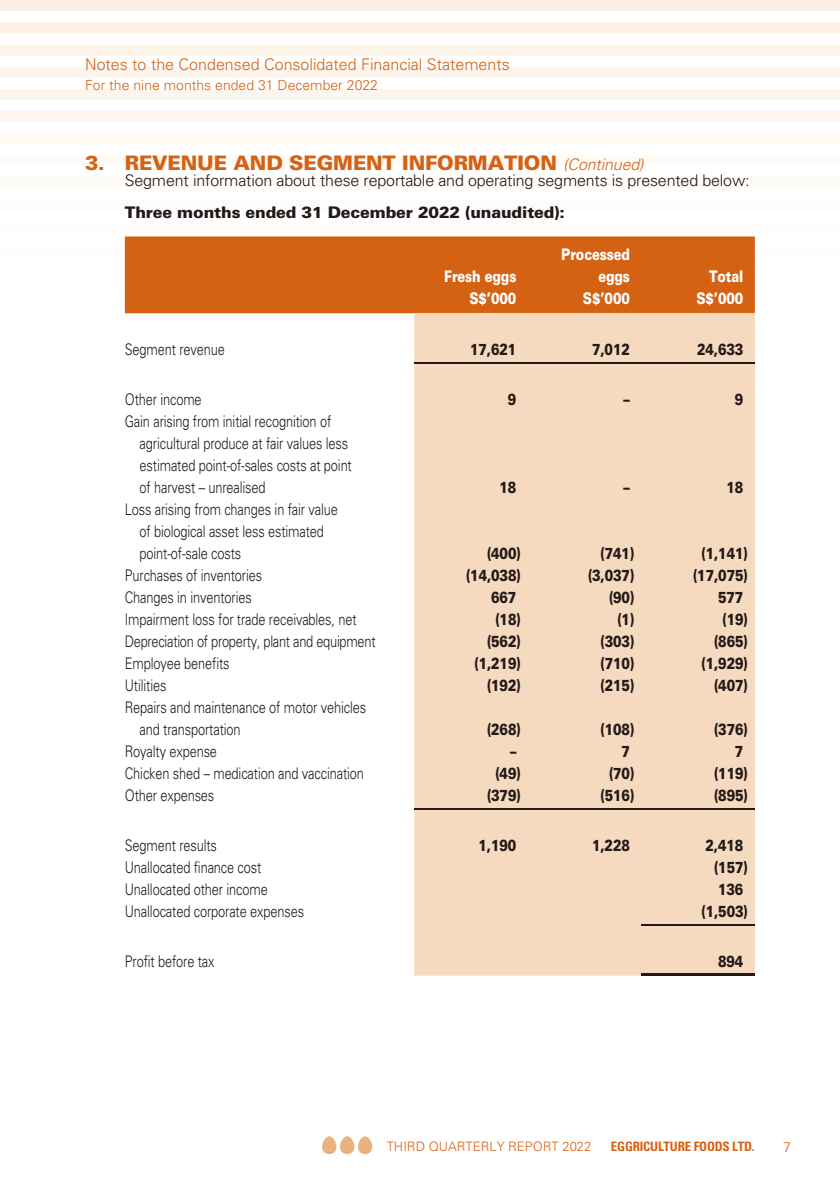
<style>
.page{position:relative;width:840px;height:1191px;background:#fff}
.page>*{position:absolute;margin:0;border:0;box-sizing:border-box;transform-origin:0 0}
.t1{font:900 20px "Univers LT Std";letter-spacing:-.01em;color:#d56113}
.t2{font:300 16px/22px "Univers LT Std";letter-spacing:-.01em;color:#231916;scale:.8 1}
.t3{font:900 16px "Univers LT Std";letter-spacing:-.01em;color:#231916;scale:.8 1}
.t4{font:300 16px "Univers LT Std";letter-spacing:-.01em;color:#231916}
.t5{font:300 16px "Univers LT Std";color:#d56113}
.t6{font:900 16px/22px "Univers LT Std";letter-spacing:-.01em;color:#fff;text-align:right;scale:.8 1}
.t7{font:900 16px "Univers LT Std";letter-spacing:-.01em;color:#231916}
.t8{font:300 14px "Univers LT Std";color:#d56113}
.t9{font:300 13px "Univers LT Std";color:#d56113}
.t10{font:700 condensed 13px "Univers LT Std";letter-spacing:-.015em;color:#d56113}
.s1{font-weight:300;font-style:italic;font-size:16px}
</style>
<div class="page">
<div style="left:0;top:23px;width:839px;height:10px;background:#fcf0e5"></div>
<div style="left:0;top:45px;width:839px;height:10px;background:#fcf3e9"></div>
<div style="left:0;top:67px;width:839px;height:10px;background:#fdf4ec"></div>
<div style="left:0;top:89px;width:839px;height:10px;background:#fdf6ee"></div>
<div style="left:0;top:111px;width:839px;height:10px;background:#fef8f1"></div>
<div style="left:0;top:134px;width:839px;height:10px;background:#fef8f3"></div>
<div style="left:0;top:156px;width:839px;height:10px;background:#fefaf6"></div>
<div style="left:0;top:178px;width:839px;height:10px;background:#fefbf7"></div>
<div style="left:0;top:200px;width:839px;height:10px;background:#fefcfa"></div>
<div style="left:0;top:222px;width:839px;height:10px;background:#fefdfb"></div>
<svg style="left:124px;top:311px;width:631px;height:10px"></svg>
<div style="left:0;top:0;width:839px;height:11px;background:#fbefe3"></div>
<div style="left:322px;top:1136px;width:14px;height:18px;background:#eab280;border-radius:7px"></div>
<div style="left:339px;top:1136px;width:15px;height:18px;background:#eab280;border-radius:7px"></div>
<div style="left:357px;top:1136px;width:15px;height:18px;background:#eab280;border-radius:7px"></div>
<div style="left:125px;top:236px;width:629px;height:77px;background:#d56113"></div>
<div style="left:414px;top:313px;width:340px;height:662px;background:#f5dac0"></div>
<hr style="left:414px;top:362px;width:340px;height:1px;background:#231916">
<hr style="left:414px;top:808px;width:340px;height:1px;background:#231916">
<hr style="left:641px;top:924px;width:113px;height:1px;background:#231916">
<hr style="left:641px;top:973px;width:113px;height:2px;background:#231916">
<p class="t5" style="left:85px;top:57px;width:426px">Notes to the Condensed Consolidated Financial Statements</p>
<p class="t8" style="left:85px;top:78px;width:294px">For the nine months ended 31 December 2022</p>
<p class="t1" style="left:85px;top:153px;width:559px">3. REVENUE AND SEGMENT INFORMATION <span class="s1">(Continued)</span></p>
<p class="t4" style="left:125px;top:172px;width:626px">Segment information about these reportable and operating segments is presented below:</p>
<p class="t7" style="left:125px;top:204px;width:441px">Three months ended 31 December 2022 (unaudited):</p>
<p class="t6" style="left:444px;top:266px;width:92px">Fresh eggs</p>
<p class="t6" style="left:561px;top:244px;width:87px">Processed eggs</p>
<p class="t6" style="left:708px;top:266px;width:44px">Total</p>
<p class="t6" style="left:469px;top:288px;width:60px">S$’000</p>
<p class="t6" style="left:582px;top:288px;width:60px">S$’000</p>
<p class="t6" style="left:696px;top:288px;width:60px">S$’000</p>
<p class="t2" style="left:125px;top:339px;width:126px">Segment revenue</p>
<p class="t3" style="left:470px;top:341px;width:59px">17,621</p>
<p class="t3" style="left:591px;top:341px;width:49px">7,012</p>
<p class="t3" style="left:696px;top:341px;width:59px">24,633</p>
<p class="t2" style="left:125px;top:389px;width:98px">Other income</p>
<p class="t3" style="left:507px;top:391px;width:12px">9</p>
<p class="t3" style="left:623px;top:391px;width:10px">–</p>
<p class="t3" style="left:734px;top:391px;width:12px">9</p>
<p class="t2" style="left:139px;top:411px;width:267px;text-indent:-15px">Gain arising from initial recognition of agricultural produce at fair values less estimated point-of-sales costs at point of harvest – unrealised</p>
<p class="t3" style="left:499px;top:479px;width:23px">18</p>
<p class="t3" style="left:623px;top:479px;width:10px">–</p>
<p class="t3" style="left:726px;top:479px;width:23px">18</p>
<p class="t2" style="left:139px;top:499px;width:249px;text-indent:-15px">Loss arising from changes in fair value of biological asset less estimated point-of-sale costs</p>
<p class="t3" style="left:487px;top:545px;width:44px">(400)</p>
<p class="t3" style="left:600px;top:545px;width:44px">(741)</p>
<p class="t3" style="left:701px;top:545px;width:59px">(1,141)</p>
<p class="t2" style="left:125px;top:565px;width:173px">Purchases of inventories</p>
<p class="t3" style="left:466px;top:567px;width:70px">(14,038)</p>
<p class="t3" style="left:587px;top:567px;width:59px">(3,037)</p>
<p class="t3" style="left:692px;top:567px;width:70px">(17,075)</p>
<p class="t2" style="left:125px;top:587px;width:160px">Changes in inventories</p>
<p class="t3" style="left:491px;top:589px;width:33px">667</p>
<p class="t3" style="left:608px;top:589px;width:33px">(90)</p>
<p class="t3" style="left:717px;top:589px;width:33px">577</p>
<p class="t2" style="left:125px;top:609px;width:291px">Impairment loss for trade receivables, net</p>
<p class="t3" style="left:495px;top:611px;width:33px">(18)</p>
<p class="t3" style="left:617px;top:611px;width:23px">(1)</p>
<p class="t3" style="left:722px;top:611px;width:33px">(19)</p>
<p class="t2" style="left:125px;top:631px;width:315px">Depreciation of property, plant and equipment</p>
<p class="t3" style="left:487px;top:633px;width:44px">(562)</p>
<p class="t3" style="left:600px;top:633px;width:44px">(303)</p>
<p class="t3" style="left:713px;top:633px;width:44px">(865)</p>
<p class="t2" style="left:125px;top:653px;width:132px">Employee benefits</p>
<p class="t3" style="left:474px;top:655px;width:59px">(1,219)</p>
<p class="t3" style="left:600px;top:655px;width:44px">(710)</p>
<p class="t3" style="left:701px;top:655px;width:59px">(1,929)</p>
<p class="t2" style="left:125px;top:675px;width:54px">Utilities</p>
<p class="t3" style="left:487px;top:677px;width:44px">(192)</p>
<p class="t3" style="left:600px;top:677px;width:44px">(215)</p>
<p class="t3" style="left:713px;top:677px;width:44px">(407)</p>
<p class="t2" style="left:139px;top:697px;width:284px;text-indent:-15px">Repairs and maintenance of motor vehicles and transportation</p>
<p class="t3" style="left:487px;top:721px;width:44px">(268)</p>
<p class="t3" style="left:600px;top:721px;width:44px">(108)</p>
<p class="t3" style="left:713px;top:721px;width:44px">(376)</p>
<p class="t2" style="left:125px;top:741px;width:117px">Royalty expense</p>
<p class="t3" style="left:510px;top:743px;width:10px">–</p>
<p class="t3" style="left:621px;top:743px;width:12px">7</p>
<p class="t3" style="left:734px;top:743px;width:12px">7</p>
<p class="t2" style="left:125px;top:763px;width:300px">Chicken shed – medication and vaccination</p>
<p class="t3" style="left:495px;top:765px;width:33px">(49)</p>
<p class="t3" style="left:608px;top:765px;width:33px">(70)</p>
<p class="t3" style="left:713px;top:765px;width:44px">(119)</p>
<p class="t2" style="left:125px;top:785px;width:113px">Other expenses</p>
<p class="t3" style="left:487px;top:787px;width:44px">(379)</p>
<p class="t3" style="left:600px;top:787px;width:44px">(516)</p>
<p class="t3" style="left:713px;top:787px;width:44px">(895)</p>
<p class="t2" style="left:125px;top:835px;width:117px">Segment results</p>
<p class="t3" style="left:478px;top:837px;width:49px">1,190</p>
<p class="t3" style="left:591px;top:837px;width:49px">1,228</p>
<p class="t3" style="left:705px;top:837px;width:49px">2,418</p>
<p class="t2" style="left:125px;top:857px;width:172px">Unallocated finance cost</p>
<p class="t3" style="left:713px;top:859px;width:44px">(157)</p>
<p class="t2" style="left:125px;top:879px;width:180px">Unallocated other income</p>
<p class="t3" style="left:717px;top:881px;width:33px">136</p>
<p class="t2" style="left:125px;top:901px;width:225px">Unallocated corporate expenses</p>
<p class="t3" style="left:701px;top:903px;width:59px">(1,503)</p>
<p class="t2" style="left:125px;top:951px;width:114px">Profit before tax</p>
<p class="t3" style="left:717px;top:953px;width:33px">894</p>
<p class="t9" style="left:386px;top:1140px;width:206px">THIRD QUARTERLY REPORT 2022</p>
<p class="t10" style="left:610px;top:1140px;width:145px">EGGRICULTURE FOODS LTD.</p>
<p class="t8" style="left:782px;top:1140px;width:9px">7</p>
</div>
